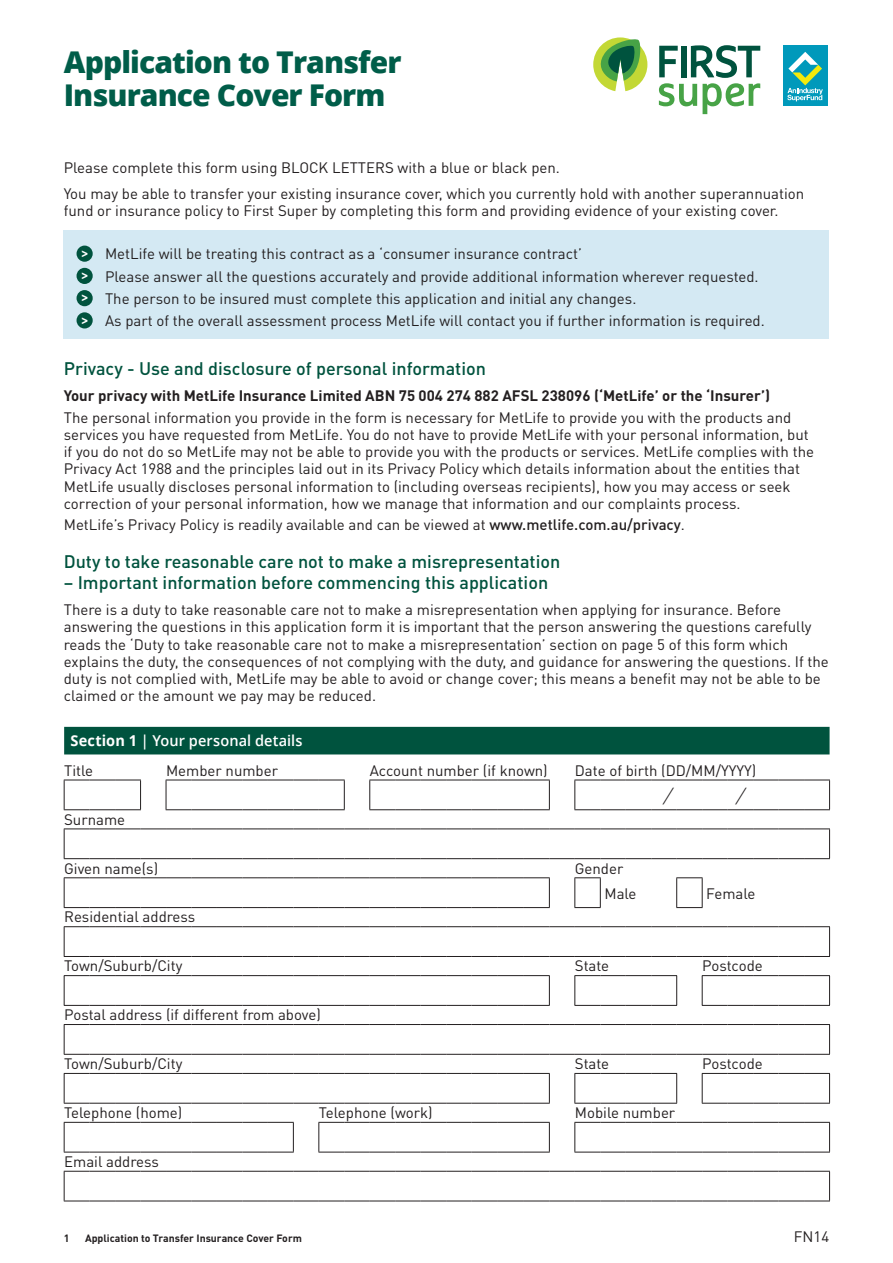
<style>
.page{position:relative;width:893px;height:1263px;background:#fff}
.page>*{position:absolute;margin:0;border:0;box-sizing:border-box;transform-origin:0 0}
._2022_FORM__Form_nam{font:800 30px/33px "Open Sans";letter-spacing:-.03em;color:#005d49}
.Body_copy{font:italic 19.5px "DINOT";color:#231f20;scale:.77 1}
.Body_copy-2{font:500 18px "DINOT";color:#00533e}
.Body_copy-3{font:15px/17.2px "DINOT";color:#231f20}
.Body_copy-4{font:700 15px "DINOT";color:#231f20}
._2020__Form_Section{font:600 15px "Open Sans";letter-spacing:.005em;color:#fff}
.t1{font:500 15px "DINOT";color:#fff}
.t2{font:700 10.5px "DINOT";color:#231f20}
.s1{font-weight:500}
.s2{font-weight:700}
</style>
<div class="page">
<div style="left:64px;top:231px;width:765px;height:108px;background:#d4e9f3"></div>
<div style="left:77px;top:246px;width:16px;height:16px;background:#00533e;border-radius:50%"></div>
<div style="left:77px;top:268px;width:16px;height:16px;background:#00533e;border-radius:50%"></div>
<div style="left:77px;top:290px;width:16px;height:16px;background:#00533e;border-radius:50%"></div>
<div style="left:77px;top:312px;width:16px;height:16px;background:#00533e;border-radius:50%"></div>
<div style="left:64px;top:727px;width:766px;height:27px;background:#00533e"></div>
<svg style="left:574px;top:877px;width:27px;height:31px"></svg>
<svg style="left:676px;top:877px;width:27px;height:31px"></svg>
<svg style="left:64px;top:877px;width:486px;height:31px"></svg>
<svg style="left:702px;top:1073px;width:128px;height:31px"></svg>
<svg style="left:64px;top:1122px;width:230px;height:31px"></svg>
<svg style="left:318px;top:1122px;width:232px;height:31px"></svg>
<svg style="left:574px;top:1122px;width:256px;height:31px"></svg>
<svg style="left:702px;top:975px;width:128px;height:31px"></svg>
<svg style="left:64px;top:975px;width:486px;height:31px"></svg>
<svg style="left:64px;top:1073px;width:486px;height:31px"></svg>
<svg style="left:64px;top:828px;width:766px;height:31px"></svg>
<svg style="left:64px;top:926px;width:766px;height:31px"></svg>
<svg style="left:574px;top:975px;width:103px;height:31px"></svg>
<svg style="left:64px;top:1024px;width:766px;height:31px"></svg>
<svg style="left:574px;top:1073px;width:103px;height:31px"></svg>
<svg style="left:64px;top:1171px;width:766px;height:30px"></svg>
<svg style="left:64px;top:780px;width:77px;height:30px"></svg>
<svg style="left:166px;top:780px;width:179px;height:30px"></svg>
<svg style="left:574px;top:780px;width:256px;height:30px"></svg>
<svg style="left:369px;top:780px;width:181px;height:30px"></svg>
<svg style="left:659px;top:45px;width:101px;height:69px"></svg>
<svg style="left:593px;top:37px;width:54px;height:54px"></svg>
<div style="left:783px;top:46px;width:44px;height:60px;background:#09b"></div>
<svg style="left:787px;top:52px;width:36px;height:49px"></svg>
<p class="_2022_FORM__Form_nam" style="left:64px;top:44px;width:339px">Application to Transfer<br>Insurance Cover Form</p>
<p class="Body_copy-3" style="left:64px;top:158px;width:498px">Please complete this form using BLOCK LETTERS with a blue or black pen.</p>
<p class="Body_copy-3" style="left:64px;top:184px;width:742px">You may be able to transfer your existing insurance cover, which you currently hold with another superannuation fund or insurance policy to First Super by completing this form and providing evidence of your existing cover.</p>
<p class="t1" style="left:81px;top:242px;width:9px">&gt;</p>
<p class="Body_copy-3" style="left:105px;top:245px;width:478px">MetLife will be treating this contract as a ‘consumer insurance contract’</p>
<p class="t1" style="left:81px;top:264px;width:9px">&gt;</p>
<p class="Body_copy-3" style="left:105px;top:267px;width:655px">Please answer all the questions accurately and provide additional information wherever requested.</p>
<p class="t1" style="left:81px;top:287px;width:9px">&gt;</p>
<p class="Body_copy-3" style="left:105px;top:289px;width:533px">The person to be insured must complete this application and initial any changes.</p>
<p class="t1" style="left:81px;top:309px;width:9px">&gt;</p>
<p class="Body_copy-3" style="left:105px;top:312px;width:661px">As part of the overall assessment process MetLife will contact you if further information is required.</p>
<p class="Body_copy-2" style="left:64px;top:356px;width:424px">Privacy - Use and disclosure of personal information</p>
<p class="Body_copy-4" style="left:64px;top:385px;width:708px">Your privacy with MetLife Insurance Limited ABN 75 004 274 882 AFSL 238096 (‘MetLife’ or the ‘Insurer’)</p>
<p class="Body_copy-3" style="left:64px;top:408px;width:752px">The personal information you provide in the form is necessary for MetLife to provide you with the products and services you have requested from MetLife. You do not have to provide MetLife with your personal information, but if you do not do so MetLife may not be able to provide you with the products or services. MetLife complies with the Privacy Act 1988 and the principles laid out in its Privacy Policy which details information about the entities that MetLife usually discloses personal information to (including overseas recipients), how you may access or seek correction of your personal information, how we manage that information and our complaints process.</p>
<p class="Body_copy-3" style="left:64px;top:516px;width:623px">MetLife’s Privacy Policy is readily available and can be viewed at <span class="s1">www.metlife.com.au/privacy</span>.</p>
<p class="Body_copy-2" style="left:64px;top:550px;width:498px">Duty to take reasonable care not to make a misrepresentation</p>
<p class="Body_copy-2" style="left:64px;top:571px;width:486px">– Important information before commencing this application</p>
<p class="Body_copy-3" style="left:64px;top:600px;width:767px">There is a duty to take reasonable care not to make a misrepresentation when applying for insurance. Before answering the questions in this application form it is important that the person answering the questions carefully reads the ‘Duty to take reasonable care not to make a misrepresentation’ section on page 5 of this form which explains the duty, the consequences of not complying with the duty, and guidance for answering the questions. If the duty is not complied with, MetLife may be able to avoid or change cover; this means a benefit may not be able to be claimed or the amount we pay may be reduced.</p>
<p class="_2020__Form_Section" style="left:71px;top:731px;width:234px"><span class="s2">Section 1</span> | Your personal details</p>
<p class="Body_copy-3" style="left:64px;top:761px;width:31px">Title</p>
<p class="Body_copy-3" style="left:166px;top:761px;width:114px">Member number</p>
<p class="Body_copy-3" style="left:370px;top:761px;width:179px">Account number (if known)</p>
<p class="Body_copy-3" style="left:575px;top:761px;width:183px">Date of birth (DD/MM/YYYY)</p>
<p class="Body_copy" style="left:663px;top:782px;width:20px">/</p>
<p class="Body_copy" style="left:736px;top:782px;width:20px">/</p>
<p class="Body_copy-3" style="left:64px;top:810px;width:63px">Surname</p>
<p class="Body_copy-3" style="left:64px;top:859px;width:96px">Given name(s)</p>
<p class="Body_copy-3" style="left:575px;top:859px;width:50px">Gender</p>
<p class="Body_copy-3" style="left:604px;top:885px;width:34px">Male</p>
<p class="Body_copy-3" style="left:706px;top:885px;width:51px">Female</p>
<p class="Body_copy-3" style="left:64px;top:908px;width:133px">Residential address</p>
<p class="Body_copy-3" style="left:64px;top:957px;width:120px">Town/Suburb/City</p>
<p class="Body_copy-3" style="left:575px;top:957px;width:36px">State</p>
<p class="Body_copy-3" style="left:702px;top:957px;width:62px">Postcode</p>
<p class="Body_copy-3" style="left:64px;top:1005px;width:258px">Postal address (if different from above)</p>
<p class="Body_copy-3" style="left:64px;top:1054px;width:120px">Town/Suburb/City</p>
<p class="Body_copy-3" style="left:575px;top:1054px;width:36px">State</p>
<p class="Body_copy-3" style="left:702px;top:1054px;width:62px">Postcode</p>
<p class="Body_copy-3" style="left:64px;top:1103px;width:120px">Telephone (home)</p>
<p class="Body_copy-3" style="left:319px;top:1103px;width:115px">Telephone (work)</p>
<p class="Body_copy-3" style="left:575px;top:1103px;width:102px">Mobile number</p>
<p class="Body_copy-3" style="left:64px;top:1152px;width:96px">Email address</p>
<p class="t2" style="left:64px;top:1231px;width:7px">1</p>
<p class="t2" style="left:85px;top:1231px;width:218px">Application to Transfer Insurance Cover Form</p>
<p class="Body_copy-3" style="left:794px;top:1227px;width:37px">FN14</p>
</div>
